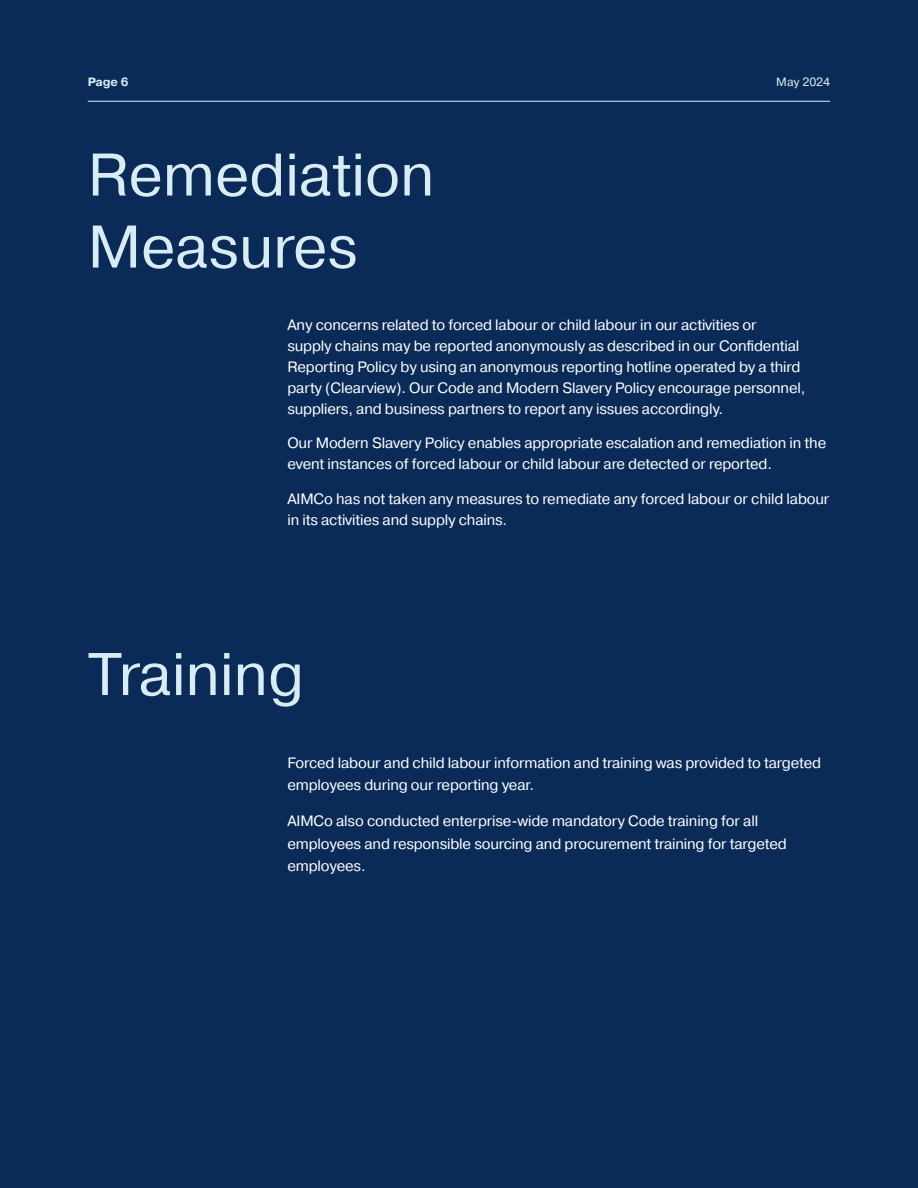
<style>
.page{position:relative;width:918px;height:1188px;background:#0a2b58}
.page>*{position:absolute;margin:0;border:0;box-sizing:border-box;transform-origin:0 0}
.t1{font:60px/72px "Pragmatica";color:#d9ecf3}
.t2{font:15px/21px "Pragmatica";letter-spacing:-.01em;color:#fff}
.t3{font:12px "Pragmatica";color:#d9ecf3}
.t4{font:700 12px "Pragmatica";color:#d9ecf3}
</style>
<div class="page">
<hr style="left:88px;top:101px;width:742px;height:1px;background:#d9ecf3">
<p class="t4" style="left:88px;top:74px;width:42px">Page 6</p>
<p class="t3" style="left:776px;top:75px;width:55px">May 2024</p>
<h1 class="t1" style="left:88px;top:140px;width:348px">Remediation<br>Measures</h1>
<p class="t2" style="left:287px;top:315px;width:520px">Any concerns related to forced labour or child labour in our activities or<br>supply chains may be reported anonymously as described in our Confidential Reporting Policy by using an anonymous reporting hotline operated by a third party (Clearview). Our Code and Modern Slavery Policy encourage personnel, suppliers, and business partners to report any issues accordingly.</p>
<p class="t2" style="left:287px;top:433px;width:540px">Our Modern Slavery Policy enables appropriate escalation and remediation in the event instances of forced labour or child labour are detected or reported.</p>
<p class="t2" style="left:287px;top:489px;width:544px">AIMCo has not taken any measures to remediate any forced labour or child labour in its activities and supply chains.</p>
<h1 class="t1" style="left:88px;top:640px;width:218px">Training</h1>
<p class="t2" style="left:287px;top:752px;width:535px;line-height:22.5px">Forced labour and child labour information and training was provided to targeted employees during our reporting year.</p>
<p class="t2" style="left:287px;top:810px;width:501px;line-height:22.5px">AIMCo also conducted enterprise-wide mandatory Code training for all employees and responsible sourcing and procurement training for targeted employees.</p>
</div>
